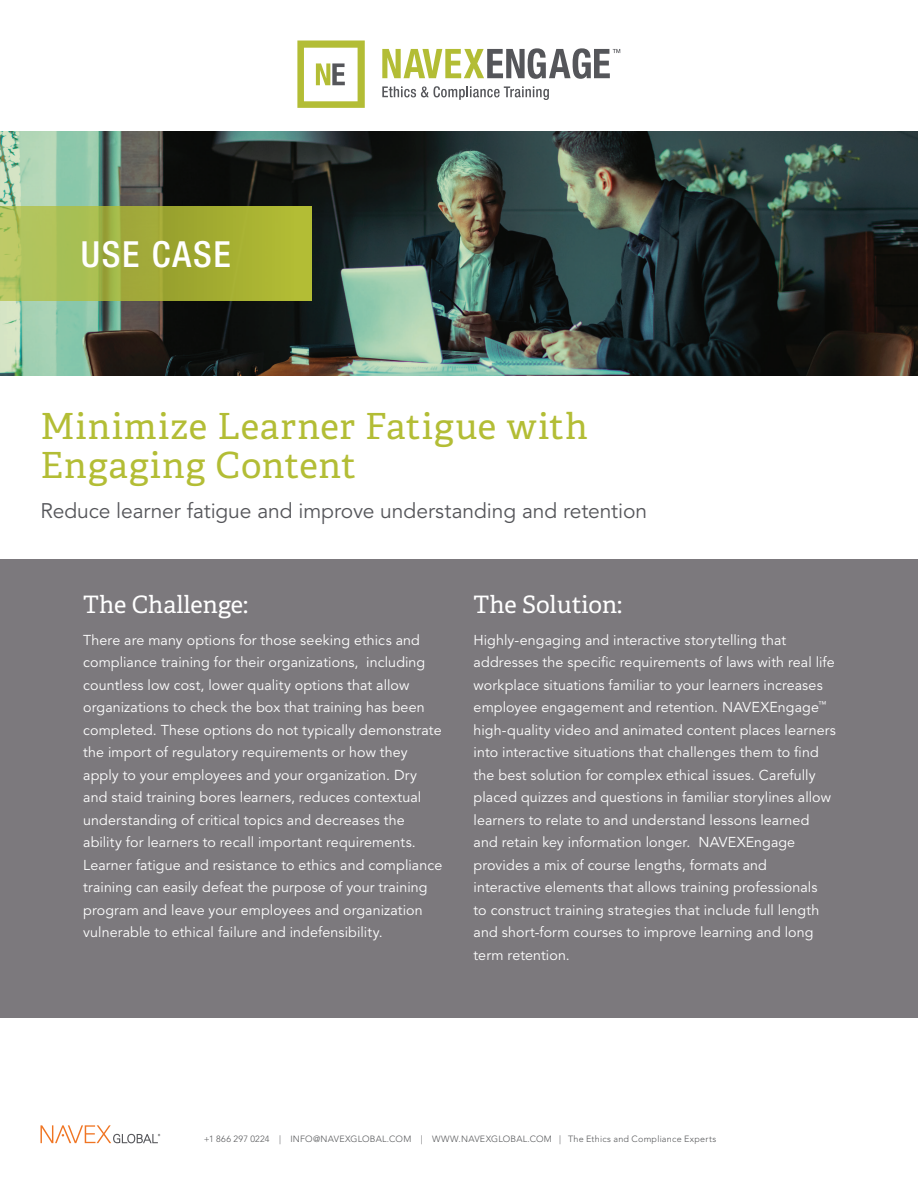
<style>
.page{position:relative;width:918px;height:1188px;background:#fff}
.page>*{position:absolute;margin:0;border:0;box-sizing:border-box;transform-origin:0 0}
.t1{font:36px/39px "Adelle";letter-spacing:.03em;color:#b3bd35}
.t2{font:500 condensed 36px "Helvetica Neue LT Std";letter-spacing:.05em;color:#fff}
.t3{font:24px "Adelle";color:#fff}
.t4{font:21px "Avenir LT Std";letter-spacing:-.005em;color:#55565a}
.t5{font:14.25px/22.5px "Avenir LT Std";letter-spacing:.005em;color:#fff}
.t6{font:300 9px "Avenir LT Std";letter-spacing:.025em;color:#57585a}
</style>
<div class="page">
<svg style="left:40px;top:1125px;width:120px;height:18px"></svg>
<img style="left:0;top:131px;width:918px;height:244px">
<svg style="left:382px;top:48px;width:238px;height:31px"></svg>
<svg style="left:382px;top:86px;width:167px;height:14px"></svg>
<svg style="left:297px;top:40px;width:68px;height:68px"></svg>
<svg style="left:0;top:206px;width:312px;height:94px;background:#a7b440"></svg>
<div style="left:0;top:559px;width:918px;height:459px;background:#7c797d"></div>
<h1 class="t2" style="left:81px;top:233px;width:152px">USE CASE</h1>
<h1 class="t1" style="left:40px;top:405px;width:549px">Minimize Learner Fatigue with<br>Engaging Content</h1>
<h3 class="t4" style="left:40px;top:498px;width:608px">Reduce learner fatigue and improve understanding and retention</h3>
<h2 class="t3" style="left:83px;top:587px;width:167px">The Challenge:</h2>
<p class="t5" style="left:83px;top:629px;width:361px">There are many options for those seeking ethics and compliance training for their organizations, including countless low cost, lower quality options that allow organizations to check the box that training has been completed. These options do not typically demonstrate the import of regulatory requirements or how they apply to your employees and your organization. Dry and staid training bores learners, reduces contextual understanding of critical topics and decreases the ability for learners to recall important requirements.<br>Learner fatigue and resistance to ethics and compliance training can easily defeat the purpose of your training program and leave your employees and organization vulnerable to ethical failure and indefensibility.</p>
<h2 class="t3" style="left:474px;top:587px;width:150px">The Solution:</h2>
<p class="t5" style="left:474px;top:629px;width:364px">Highly-engaging and interactive storytelling that addresses the specific requirements of laws with real life workplace situations familiar to your learners increases employee engagement and retention. NAVEXEngage<sup>™ </sup>high-quality video and animated content places learners into interactive situations that challenges them to find the best solution for complex ethical issues. Carefully placed quizzes and questions in familiar storylines allow learners to relate to and understand lessons learned and retain key information longer. NAVEXEngage provides a mix of course lengths, formats and interactive elements that allows training professionals<br>to construct training strategies that include full length and short-form courses to improve learning and long term retention.</p>
<p class="t6" style="left:204px;top:1134px;width:514px">+1 866 297 0224 | INFO@NAVEXGLOBAL.COM | WWW.NAVEXGLOBAL.COM | The Ethics and Compliance Experts</p>
</div>
